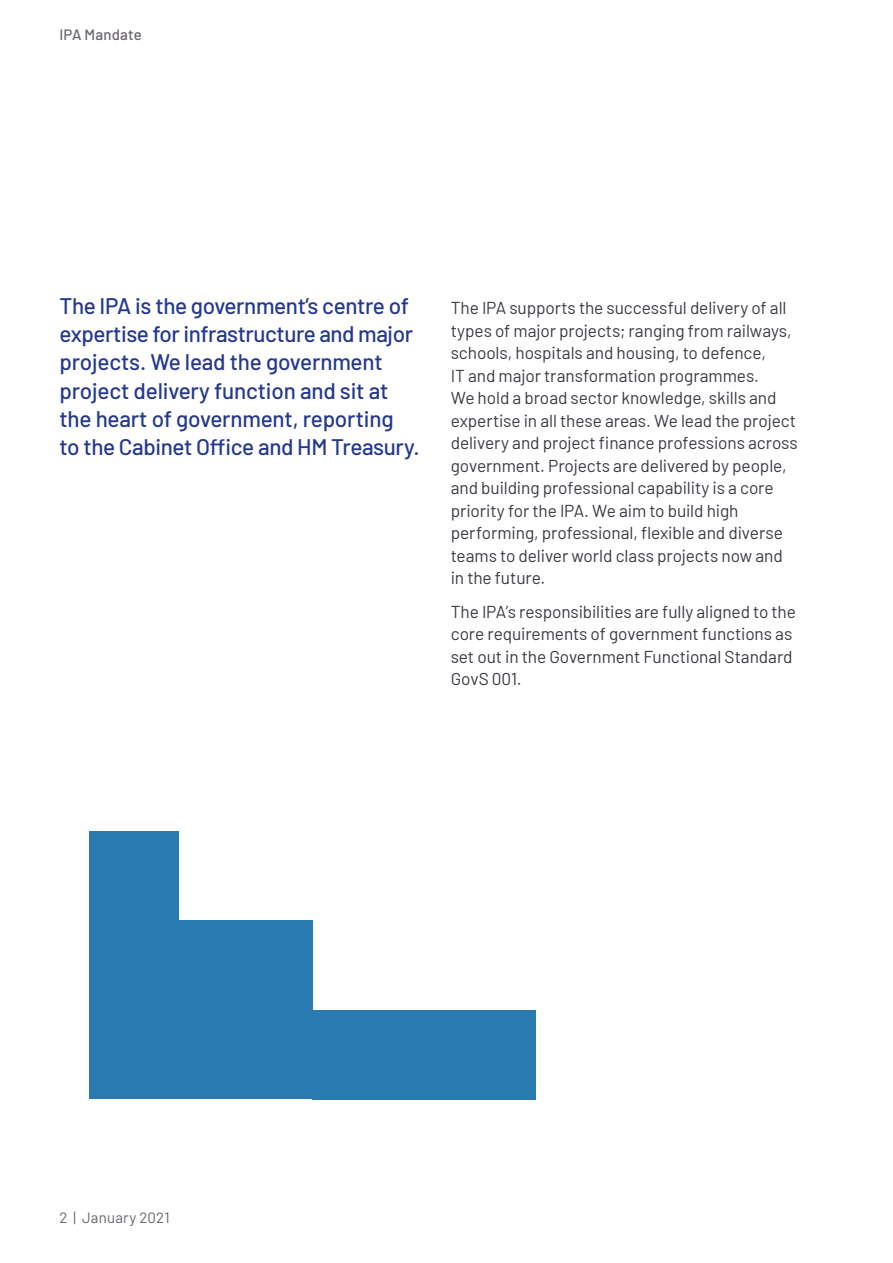
<style>
.page{position:relative;width:893px;height:1263px;background:#fff}
.page>*{position:absolute;margin:0;border:0;box-sizing:border-box;transform-origin:0 0}
.t1{font:500 22.5px/28.2px "Barlow";letter-spacing:-.015em;color:#24388d}
.t2{font:17.25px/22.5px "Barlow";letter-spacing:-.005em;color:#3a3a43}
.t3{font:15px "Barlow";letter-spacing:.015em;color:#6a656d}
.t4{font:500 15px "Barlow";letter-spacing:.01em;color:#6a656d}
</style>
<div class="page">
<div style="left:89px;top:921px;width:224px;height:178px;background:#287aaf"></div>
<div style="left:89px;top:832px;width:90px;height:129px;background:#287aaf"></div>
<div style="left:313px;top:1010px;width:223px;height:89px;background:#287aaf"></div>
<p class="t4" style="left:60px;top:24px;width:84px">IPA Mandate</p>
<h1 class="t1" style="left:60px;top:290px;width:362px">The IPA is the government’s centre of expertise for infrastructure and major projects. We lead the government project delivery function and sit at the heart of government, reporting<br>to the Cabinet Office and HM Treasury.</h1>
<p class="t2" style="left:451px;top:295px;width:349px">The IPA supports the successful delivery of all types of major projects; ranging from railways, schools, hospitals and housing, to defence,<br>IT and major transformation programmes.<br>We hold a broad sector knowledge, skills and expertise in all these areas. We lead the project delivery and project finance professions across government. Projects are delivered by people, and building professional capability is a core priority for the IPA. We aim to build high performing, professional, flexible and diverse teams to deliver world class projects now and in the future.</p>
<p class="t2" style="left:451px;top:599px;width:347px">The IPA’s responsibilities are fully aligned to the core requirements of government functions as set out in the Government Functional Standard GovS 001.</p>
<p class="t3" style="left:60px;top:1206px;width:112px">2 | January 2021</p>
</div>
